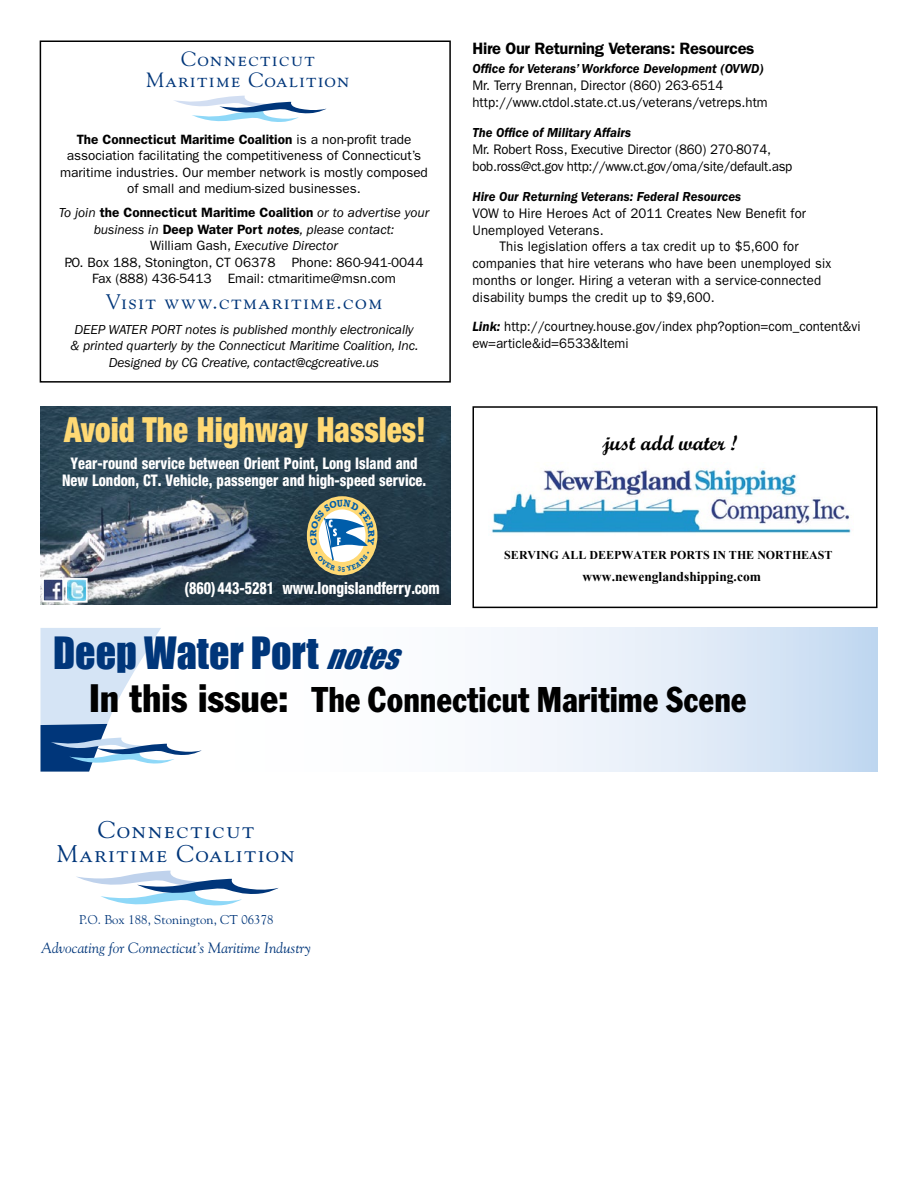
<style>
.page{position:relative;width:918px;height:1188px;background:#fff}
.page>*{position:absolute;margin:0;border:0;box-sizing:border-box;transform-origin:0 0}
.t1{font:40.8px "Impact";color:#00367a}
.t2{font:condensed 37.5px "Franklin Gothic T";color:#000}
.t3{font:900 condensed 34.8px "Helvetica Neue LT Std";color:#ffd974;scale:.89 1}
.t4{font:24.15px/24.2px "Goudy SC";letter-spacing:.07em;color:#00367a;text-align:center}
.t5{font:21px "Goudy SC";letter-spacing:.07em;color:#00367a}
.t6{font:21px "Script MT Bold";color:#000}
.t7{font:20.55px/21px "Goudy SC";letter-spacing:.07em;color:#00367a;text-align:center}
.t8{font:800 condensed 16.8px "Helvetica Neue LT Std";color:#fff;scale:.85 1}
.t9{font:600 16.5px "Franklin Gothic";letter-spacing:-.02em;color:#000}
.t10{font:800 condensed 16.05px/17.1px "Helvetica Neue LT Std";color:#fff;text-align:center;scale:.89 1}
.t11{font:italic 14.85px "Goudy";color:#00367a}
.t12{font:13.8px/16.8px "Franklin Gothic";letter-spacing:.01em;color:#000;scale:.95 1}
.t13{font:13.8px/16.8px "Franklin Gothic";letter-spacing:-.01em;color:#000;scale:.95 1}
.t14{font:13.8px "Helvetica";color:#000;scale:.89 1}
.t15{font:13.5px/16.5px "Franklin Gothic";color:#000;text-align:center}
.t16{font:italic 13.5px/16.5px "Franklin Gothic";letter-spacing:-.01em;color:#000;text-align:center}
.t17{font:italic 600 13.5px "Franklin Gothic";color:#000;scale:.95 1}
.t18{font:700 13.5px "Times New Roman";color:#000}
.t19{font:12.75px "Goudy";letter-spacing:.01em;color:#00367a}
.t20{font:700 12px "Times New Roman";color:#000}
.s1{font-weight:600}
.s2{font-style:italic}
.s3{font-weight:600;font-style:italic}
.s4{font-style:italic;font-size:30.6px}
.s5{font-family:"Franklin Gothic";font-size:39px}
</style>
<div class="page">
<div style="left:40px;top:40px;width:411px;height:343px;border:2px solid #000"></div>
<svg style="left:174px;top:96px;width:153px;height:26px"></svg>
<svg style="left:76px;top:871px;width:203px;height:35px"></svg>
<svg style="left:504px;top:628px;width:374px;height:143px"></svg>
<img style="left:491px;top:467px;width:360px;height:66px">
<div style="left:472px;top:406px;width:406px;height:202px;border:2px solid #000"></div>
<img style="left:41px;top:406px;width:410px;height:199px">
<svg style="left:307px;top:583px;width:71px;height:1px"></svg>
<div style="left:307px;top:497px;width:71px;height:78px;border:13px solid #ffd974;border-radius:50%"></div>
<img style="left:45px;top:581px;width:16px;height:18px">
<div style="left:42px;top:578px;width:22px;height:24px;border:2px solid #fff"></div>
<img style="left:69px;top:581px;width:16px;height:19px">
<div style="left:66px;top:578px;width:22px;height:25px;border:2px solid #fff"></div>
<svg style="left:40px;top:628px;width:162px;height:144px"></svg>
<svg style="left:310px;top:499px;width:65px;height:73px"></svg>
<h3 class="t7" style="left:146px;top:48px;width:205px">Connecticut<br>Maritime Coalition</h3>
<p class="t15" style="left:60px;top:131px;width:369px"><span class="s1">The Connecticut Maritime Coalition</span> is a non-profit trade association facilitating the competitiveness of Connecticut’s maritime industries. Our member network is mostly composed of small and medium-sized businesses.</p>
<p class="t15" style="left:59px;top:204px;width:372px"><span class="s2">To join</span> <span class="s1">the Connecticut Maritime Coalition</span> <span class="s2">or to advertise your business in</span> <span class="s1">Deep Water Port</span> <span class="s3">notes</span><span class="s2">, please contact:<br></span>William Gash, <span class="s2">Executive Director<br></span>P.O. Box 188, Stonington, CT 06378 Phone: 860-941-0044<br>Fax (888) 436-5413 Email: ctmaritime@msn.com</p>
<h3 class="t5" style="left:106px;top:289px;width:278px">Visit www.ctmaritime.com</h3>
<p class="t16" style="left:70px;top:321px;width:350px">DEEP WATER PORT notes is published monthly electronically &amp; printed quarterly by the Connecticut Maritime Coalition, Inc.<br>Designed by CG Creative, contact@cgcreative.us</p>
<p class="t14" style="left:42px;top:359px;width:457px">12124 CT Maritime Ad_12124 CT Maritime Ad 9/12/12 11:15 AM Page 1</p>
<h3 class="t3" style="left:64px;top:409px;width:408px">Avoid The Highway Hassles!</h3>
<p class="t10" style="left:62px;top:455px;width:411px">Year-round service between Orient Point, Long Island and<br>New London, CT. Vehicle, passenger and high-speed service.</p>
<p class="t8" style="left:185px;top:578px;width:302px">(860)443-5281 www.longislandferry.com</p>
<p class="t9" style="left:472px;top:38px;width:284px">Hire Our Returning Veterans: Resources</p>
<p class="t17" style="left:472px;top:61px;width:308px">Office for Veterans’ Workforce Development (OVWD)</p>
<p class="t12" style="left:472px;top:77px;width:312px">Mr. Terry Brennan, Director (860) 263-6514 http://www.ctdol.state.ct.us/veterans/vetreps.htm</p>
<p class="t17" style="left:472px;top:125px;width:169px">The Office of Military Affairs</p>
<p class="t13" style="left:472px;top:141px;width:338px">Mr. Robert Ross, Executive Director (860) 270-8074, bob.ross@ct.gov http://www.ct.gov/oma/site/default.asp</p>
<p class="t17" style="left:472px;top:189px;width:284px">Hire Our Returning Veterans: Federal Resources</p>
<p class="t12" style="left:472px;top:204px;width:353px">VOW to Hire Heroes Act of 2011 Creates New Benefit for<br>Unemployed Veterans.</p>
<p class="t12" style="left:472px;top:238px;width:379px;text-indent:27px">This legislation offers a tax credit up to $5,600 for companies that hire veterans who have been unemployed six months or longer. Hiring a veteran with a service-connected disability bumps the credit up to $9,600.</p>
<p class="t12" style="left:472px;top:318px;width:410px"><span class="s3">Link:</span> http://courtney.house.gov/index php?option=com_content&amp;vi ew=article&amp;id=6533&amp;Itemi</p>
<h3 class="t6" style="left:603px;top:430px;width:136px">just add water !</h3>
<p class="t20" style="left:504px;top:547px;width:330px">SERVING ALL DEEPWATER PORTS IN THE NORTHEAST</p>
<p class="t18" style="left:582px;top:567px;width:180px">www.newenglandshipping.com</p>
<h1 class="t1" style="left:53px;top:627px;width:359px">Deep Water Port <span class="s4">NOTES</span></h1>
<h2 class="t2" style="left:89px;top:677px;width:659px"><span class="s5">In this issue:</span> The Connecticut Maritime Scene</h2>
<h3 class="t4" style="left:57px;top:817px;width:239px">Connecticut<br>Maritime Coalition</h3>
<p class="t19" style="left:79px;top:911px;width:196px">P.O. Box 188, Stonington, CT 06378</p>
<p class="t11" style="left:41px;top:939px;width:271px">Advocating for Connecticut’s Maritime Industry</p>
</div>
